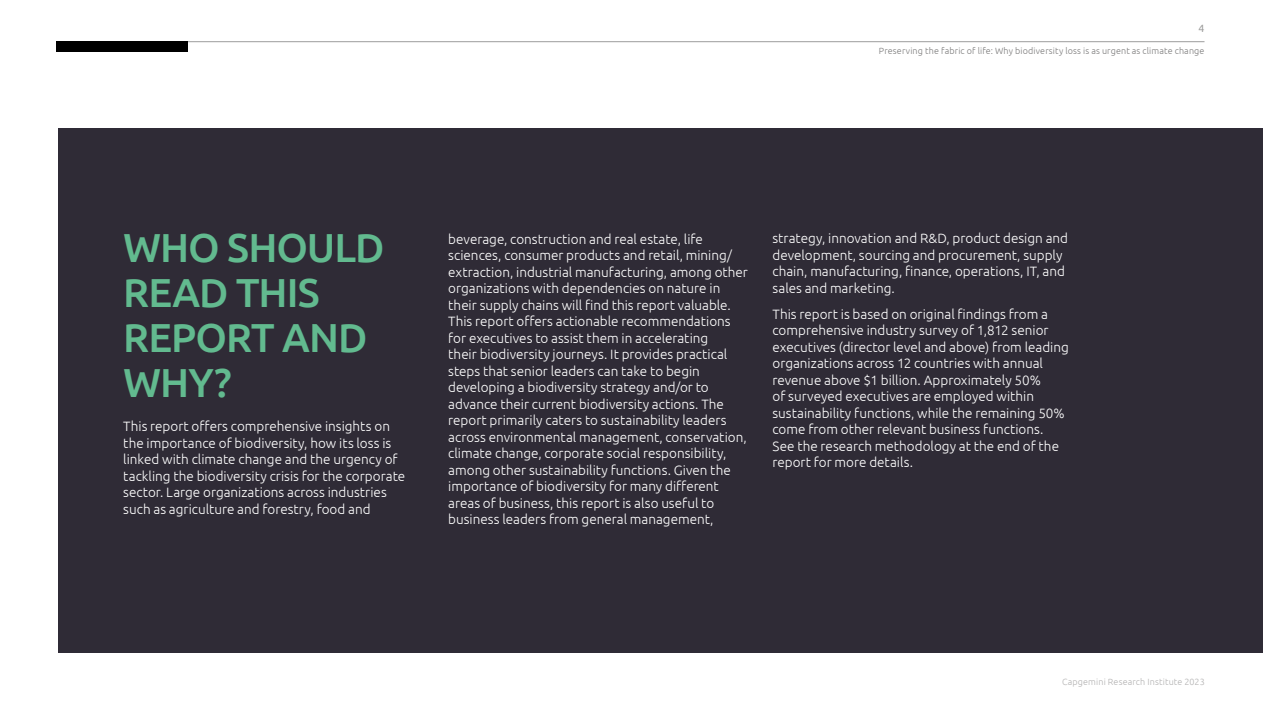
<style>
.page{position:relative;width:1263px;height:711px;background:#fff}
.page>*{position:absolute;margin:0;border:0;box-sizing:border-box;transform-origin:0 0}
.t1{font:500 40.5px/45px "Ubuntu";letter-spacing:-.025em;color:#62ba8f}
.t2{font:300 13.5px/16.5px "Ubuntu";color:#fff}
.t3{font:10.5px "Ubuntu";color:#9d9d9c}
.t4{font:300 9px "Ubuntu";letter-spacing:.015em;color:#7c7b7b}
.t5{font:300 9px "Ubuntu";letter-spacing:.015em;color:#b3b2b2}
</style>
<div class="page">
<div style="left:58px;top:128px;width:1205px;height:524px;background:#2f2b36"></div>
<hr style="left:57px;top:41px;width:1147px;height:1px;background:#9d9d9c">
<div style="left:56px;top:41px;width:131px;height:11px;background:#000"></div>
<p class="t3" style="left:1198px;top:21px;width:7px">4</p>
<p class="t4" style="left:879px;top:45px;width:327px">Preserving the fabric of life: Why biodiversity loss is as urgent as climate change</p>
<h1 class="t1" style="left:123px;top:224px;width:263px">WHO SHOULD<br>READ THIS<br>REPORT AND<br>WHY?</h1>
<p class="t2" style="left:123px;top:417px;width:283px">This report offers comprehensive insights on the importance of biodiversity, how its loss is linked with climate change and the urgency of tackling the biodiversity crisis for the corporate sector. Large organizations across industries such as agriculture and forestry, food and</p>
<p class="t2" style="left:448px;top:230px;width:301px">beverage, construction and real estate, life sciences, consumer products and retail, mining/ extraction, industrial manufacturing, among other organizations with dependencies on nature in their supply chains will find this report valuable.<br>This report offers actionable recommendations for executives to assist them in accelerating<br>their biodiversity journeys. It provides practical steps that senior leaders can take to begin developing a biodiversity strategy and/or to advance their current biodiversity actions. The report primarily caters to sustainability leaders across environmental management, conservation, climate change, corporate social responsibility, among other sustainability functions. Given the importance of biodiversity for many different areas of business, this report is also useful to business leaders from general management,</p>
<p class="t2" style="left:772px;top:230px;width:297px">strategy, innovation and R&amp;D, product design and development, sourcing and procurement, supply chain, manufacturing, finance, operations, IT, and sales and marketing.</p>
<p class="t2" style="left:772px;top:305px;width:298px">This report is based on original findings from a comprehensive industry survey of 1,812 senior executives (director level and above) from leading organizations across 12 countries with annual revenue above $1 billion. Approximately 50%<br>of surveyed executives are employed within sustainability functions, while the remaining 50% come from other relevant business functions.<br>See the research methodology at the end of the report for more details.</p>
<p class="t5" style="left:1062px;top:676px;width:144px">Capgemini Research Institute 2023</p>
</div>
